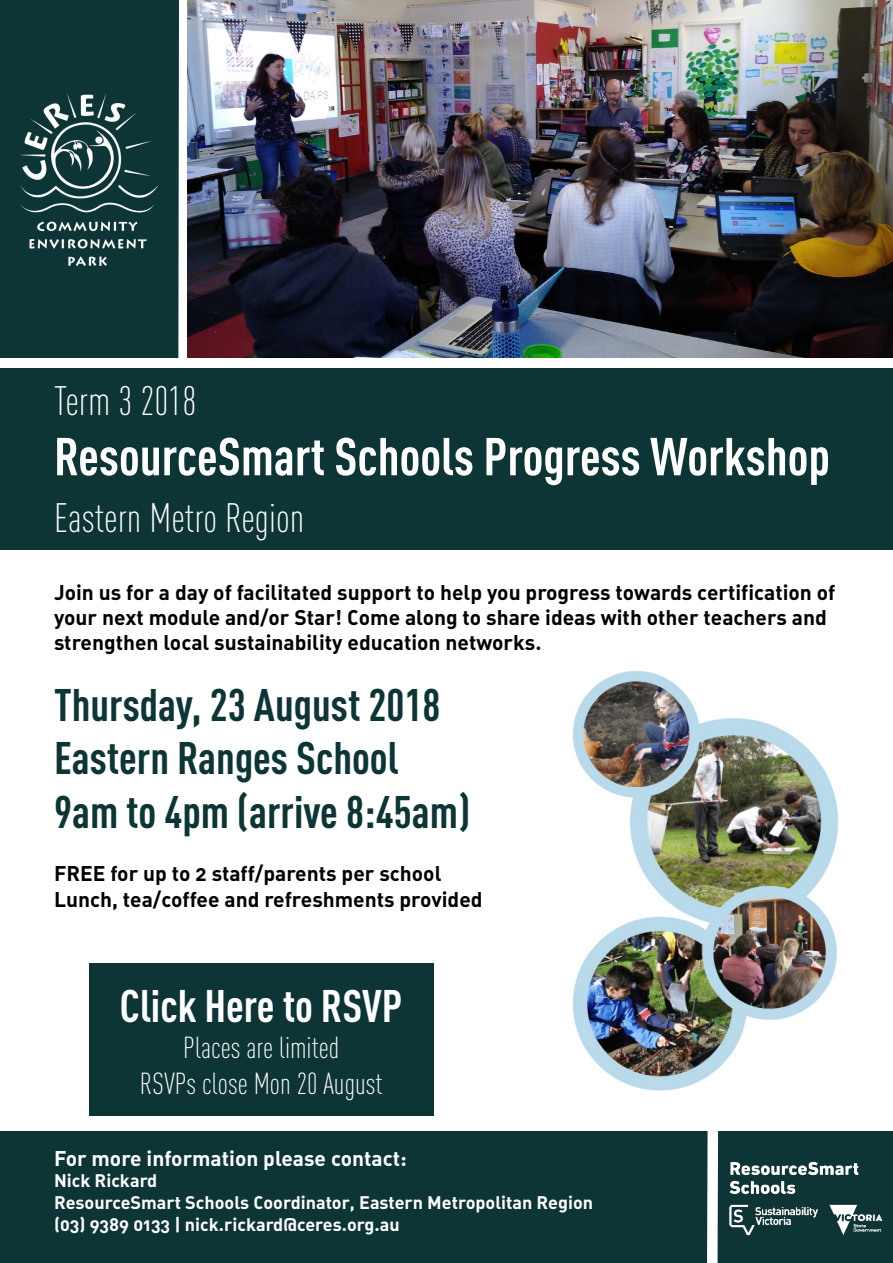
<style>
.page{position:relative;width:893px;height:1263px;background:#fff}
.page>*{position:absolute;margin:0;border:0;box-sizing:border-box;transform-origin:0 0}
.t1{font:700 52.5px "DIN Cond";color:#fff}
.t2{font:700 45px/53.2px "DIN Cond";color:#0d3535}
.t3{font:700 45px "DIN Cond";color:#fff}
.t4{font:300 40.5px "DIN Cond";color:#fff}
.t5{font:300 30px/36px "DIN Cond";color:#fff;text-align:center}
.t6{font:21px/25.2px "DIN Bold Alternate";color:#000}
.t7{font:21px "DIN Bold Alternate";color:#fff}
.t8{font:18px/21.6px "DIN Bold Alternate";color:#fff}
</style>
<div class="page">
<div style="left:1px;top:1132px;width:892px;height:131px;background:#0d3535"></div>
<div style="left:0;top:369px;width:893px;height:130px;background:#0d3535"></div>
<div style="left:0;top:495px;width:893px;height:55px;background:#0d3535"></div>
<div style="left:1px;top:0;width:175px;height:358px;background:#0d3535"></div>
<img style="left:20px;top:93px;width:138px;height:173px">
<svg style="left:173px;top:0;width:22px;height:369px"></svg>
<img style="left:573px;top:671px;width:265px;height:420px">
<div style="left:89px;top:963px;width:344px;height:153px;background:#0d3535"></div>
<img style="left:729px;top:1161px;width:154px;height:75px">
<svg style="left:702px;top:1131px;width:21px;height:132px"></svg>
<img style="left:188px;top:0;width:705px;height:358px">
<h3 class="t4" style="left:54px;top:378px;width:144px">Term 3 2018</h3>
<h1 class="t1" style="left:54px;top:425px;width:777px">ResourceSmart Schools Progress Workshop</h1>
<h3 class="t4" style="left:54px;top:495px;width:252px">Eastern Metro Region</h3>
<p class="t6" style="left:54px;top:579px;width:783px">Join us for a day of facilitated support to help you progress towards certification of your next module and/or Star! Come along to share ideas with other teachers and strengthen local sustainability education networks.</p>
<h2 class="t2" style="left:54px;top:677px;width:417px">Thursday, 23 August 2018<br>Eastern Ranges School<br>9am to 4pm (arrive 8:45am)</h2>
<p class="t6" style="left:54px;top:860px;width:430px">FREE for up to 2 staff/parents per school<br>Lunch, tea/coffee and refreshments provided</p>
<h2 class="t3" style="left:120px;top:978px;width:284px">Click Here to RSVP</h2>
<h3 class="t5" style="left:140px;top:1029px;width:244px">Places are limited<br>RSVPs close Mon 20 August</h3>
<p class="t7" style="left:54px;top:1144px;width:354px">For more information please contact:</p>
<p class="t8" style="left:54px;top:1169px;width:541px">Nick Rickard<br>ResourceSmart Schools Coordinator, Eastern Metropolitan Region (03) 9389 0133 | nick.rickard@ceres.org.au</p>
</div>
